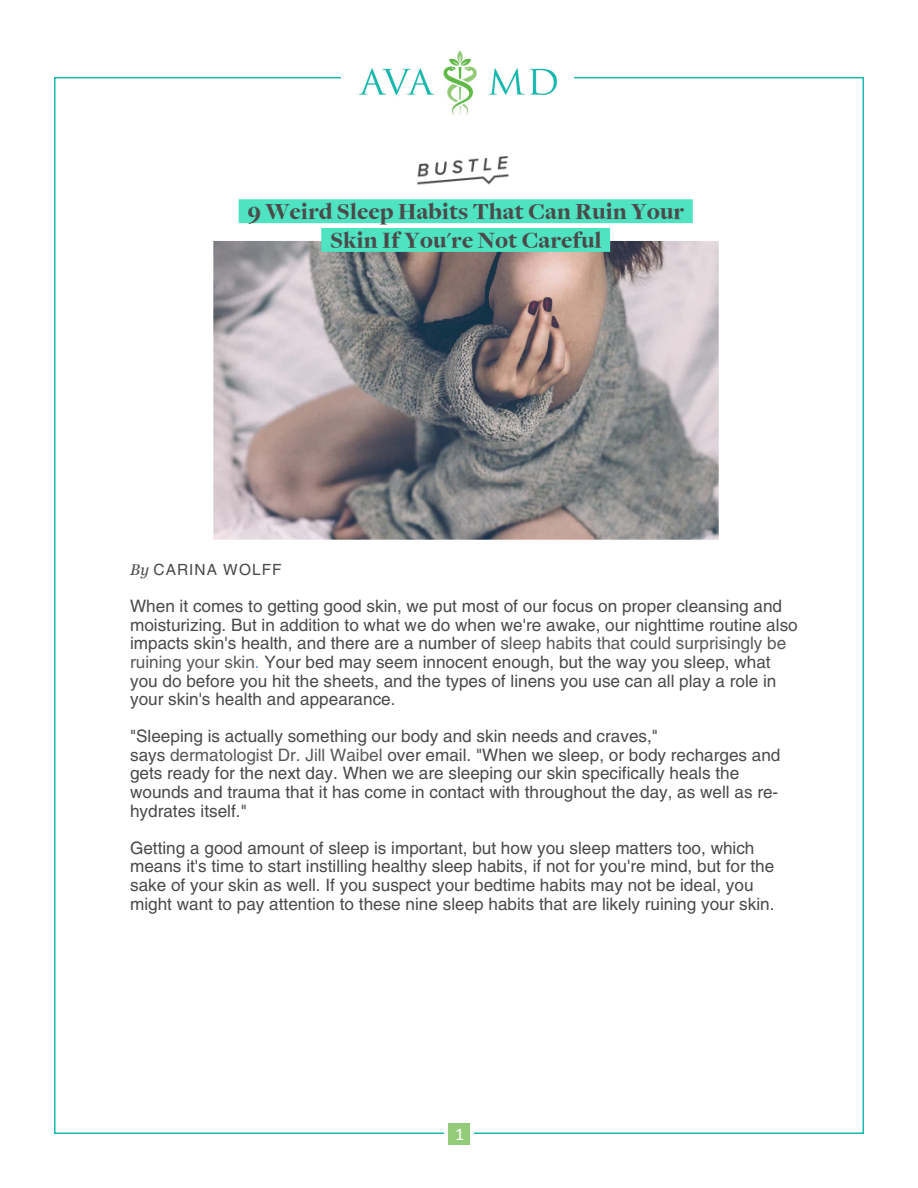
<style>
.page{position:relative;width:918px;height:1188px;background:#fff}
.page>*{position:absolute;margin:0;border:0;box-sizing:border-box;transform-origin:0 0}
.t1{font:18px "Calibri";color:#fff}
.t2{font:17.1px/18.6px "Helvetica";color:#4a4a4a}
.t3{font:15.45px "Helvetica";letter-spacing:.07em;color:#4a4a4a}
.s1{font-family:"Georgia";font-style:italic}
.s2{color:#595959}
.s3{color:#5b96e4}
</style>
<div class="page">
<img style="left:359px;top:50px;width:199px;height:65px">
<div style="left:448px;top:1123px;width:22px;height:22px;background:#93cb78"></div>
<img style="left:416px;top:156px;width:93px;height:29px">
<img style="left:213px;top:199px;width:506px;height:341px">
<p class="t3" style="left:130px;top:561px;width:153px"><span class="s1">By</span> CARINA WOLFF</p>
<p class="t2" style="left:130px;top:597px;width:669px">When it comes to getting good skin, we put most of our focus on proper cleansing and moisturizing. But in addition to what we do when we're awake, our nighttime routine also impacts skin's health, and there are a number of <span class="s2">sleep habits that could surprisingly be ruining your skin</span><span class="s3">.</span> Your bed may seem innocent enough, but the way you sleep, what you do before you hit the sheets, and the types of linens you use can all play a role in your skin's health and appearance.</p>
<p class="t2" style="left:130px;top:727px;width:652px">"Sleeping is actually something our body and skin needs and craves,"<br>says <span class="s2">dermatologist Dr. Jill Waibel</span> over email. "When we sleep, or body recharges and gets ready for the next day. When we are sleeping our skin specifically heals the wounds and trauma that it has come in contact with throughout the day, as well as re&shy;hydrates itself."</p>
<p class="t2" style="left:130px;top:839px;width:646px">Getting a good amount of sleep is important, but how you sleep matters too, which means it's time to start instilling healthy sleep habits, if not for you're mind, but for the sake of your skin as well. If you suspect your bedtime habits may not be ideal, you might want to pay attention to these nine sleep habits that are likely ruining your skin.</p>
<p class="t1" style="left:455px;top:1123px;width:11px">1</p>
</div>
